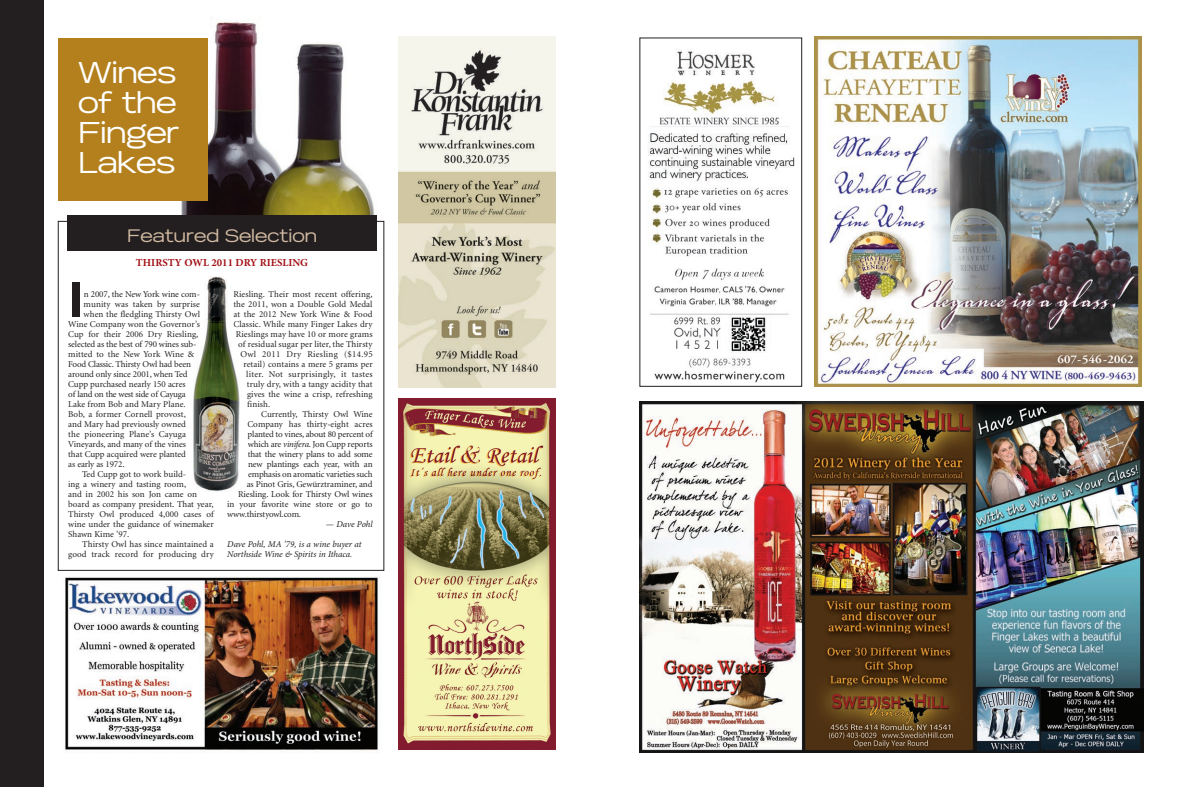
<style>
.page{position:relative;width:1191px;height:787px;background:#fff}
.page>*{position:absolute;margin:0;border:0;box-sizing:border-box;transform-origin:0 0}
.t1{font:700 49.3px "Reservation Wide";color:#231f20;scale:1.1 1}
.t2{font:30px/30px "Reservation Wide";letter-spacing:-.015em;color:#fff;text-align:justify}
.t3{font:18px "Reservation Wide";color:#d2bba2}
.t4{font:700 10.8px "Minion Pro";color:#a21217}
.t5{font:9px "Minion";color:#231f20}
.t6{font:italic 9px/10px "Minion Pro";letter-spacing:-.01em;color:#231f20}
.t7{font:9px "Minion";letter-spacing:.025em;color:#231f20}
.t8{font:9px "Minion";letter-spacing:-.02em;color:#231f20}
.t9{font:9px "Minion";letter-spacing:-.025em;color:#231f20}
.t10{font:9px "Minion";letter-spacing:.03em;color:#231f20}
.s1{font-family:"Minion Pro";font-style:italic}
</style>
<div class="page">
<img style="left:162px;top:22px;width:217px;height:199px">
<div style="left:58px;top:38px;width:149px;height:162px;background:#b3801d"></div>
<div style="left:0;top:0;width:44px;height:786px;background:#231f20"></div>
<div style="left:67px;top:215px;width:310px;height:35px;background:#231f20"></div>
<img style="left:398px;top:37px;width:158px;height:350px">
<img style="left:65px;top:576px;width:314px;height:175px">
<img style="left:814px;top:37px;width:327px;height:349px">
<img style="left:639px;top:401px;width:504px;height:351px">
<img style="left:398px;top:398px;width:157px;height:351px">
<img style="left:193px;top:276px;width:47px;height:216px">
<img style="left:648px;top:51px;width:147px;height:332px">
<div style="left:639px;top:38px;width:163px;height:348px;border:1px solid #231f20"></div>
<h2 class="t2" style="left:78px;top:58px;width:103px">Wines of the Finger Lakes</h2>
<h3 class="t3" style="left:127px;top:225px;width:191px">Featured Selection</h3>
<p class="t4" style="left:136px;top:258px;width:174px">THIRSTY OWL 2011 DRY RIESLING</p>
<h1 class="t1" style="left:68px;top:270px;width:15px">I</h1>
<p class="t5" style="left:84px;top:290px;width:118px">n 2007, the New York wine com-</p>
<p class="t5" style="left:84px;top:300px;width:118px">munity was taken by surprise</p>
<p class="t5" style="left:84px;top:310px;width:118px">when the fledgling Thirsty Owl</p>
<p class="t5" style="left:68px;top:320px;width:133px">Wine Company won the Governor’s</p>
<p class="t5" style="left:68px;top:330px;width:132px">Cup for their 2006 Dry Riesling,</p>
<p class="t5" style="left:68px;top:340px;width:130px">selected as the best of 790 wines sub-</p>
<p class="t5" style="left:68px;top:350px;width:127px">mitted to the New York Wine &amp;</p>
<p class="t8" style="left:68px;top:360px;width:124px">Food Classic. Thirsty Owl had been</p>
<p class="t5" style="left:68px;top:370px;width:121px">around only since 2001, when Ted</p>
<p class="t5" style="left:68px;top:380px;width:119px">Cupp purchased nearly 150 acres</p>
<p class="t9" style="left:68px;top:390px;width:119px">of land on the west side of Cayuga</p>
<p class="t5" style="left:68px;top:400px;width:119px">Lake from Bob and Mary Plane.</p>
<p class="t5" style="left:68px;top:410px;width:119px">Bob, a former Cornell provost,</p>
<p class="t5" style="left:68px;top:420px;width:119px">and Mary had previously owned</p>
<p class="t5" style="left:68px;top:430px;width:119px">the pioneering Plane’s Cayuga</p>
<p class="t5" style="left:68px;top:440px;width:119px">Vineyards, and many of the vines</p>
<p class="t5" style="left:68px;top:450px;width:119px">that Cupp acquired were planted</p>
<p class="t5" style="left:68px;top:460px;width:58px">as early as 1972.</p>
<p class="t5" style="left:82px;top:470px;width:105px">Ted Cupp got to work build-</p>
<p class="t5" style="left:68px;top:480px;width:119px">ing a winery and tasting room,</p>
<p class="t5" style="left:68px;top:490px;width:130px">and in 2002 his son Jon came on</p>
<p class="t5" style="left:68px;top:500px;width:147px">board as company president. That year,</p>
<p class="t5" style="left:68px;top:510px;width:147px">Thirsty Owl produced 4,000 cases of</p>
<p class="t5" style="left:68px;top:520px;width:147px">wine under the guidance of winemaker</p>
<p class="t5" style="left:68px;top:530px;width:62px">Shawn Kime ’97.</p>
<p class="t5" style="left:82px;top:540px;width:133px">Thirsty Owl has since maintained a</p>
<p class="t5" style="left:68px;top:550px;width:147px">good track record for producing dry</p>
<p class="t5" style="left:233px;top:290px;width:141px">Riesling. Their most recent offering,</p>
<p class="t5" style="left:233px;top:300px;width:141px">the 2011, won a Double Gold Medal</p>
<p class="t5" style="left:233px;top:310px;width:141px">at the 2012 New York Wine &amp; Food</p>
<p class="t5" style="left:233px;top:320px;width:141px">Classic. While many Finger Lakes dry</p>
<p class="t5" style="left:236px;top:330px;width:138px">Rieslings may have 10 or more grams</p>
<p class="t5" style="left:238px;top:340px;width:136px">of residual sugar per liter, the Thirsty</p>
<p class="t10" style="left:240px;top:350px;width:134px">Owl 2011 Dry Riesling ($14.95</p>
<p class="t5" style="left:243px;top:360px;width:131px">retail) contains a mere 5 grams per</p>
<p class="t7" style="left:246px;top:370px;width:128px">liter. Not surprisingly, it tastes</p>
<p class="t5" style="left:247px;top:380px;width:127px">truly dry, with a tangy acidity that</p>
<p class="t5" style="left:247px;top:390px;width:127px">gives the wine a crisp, refreshing</p>
<p class="t5" style="left:247px;top:400px;width:25px">finish.</p>
<p class="t5" style="left:261px;top:410px;width:113px">Currently, Thirsty Owl Wine</p>
<p class="t5" style="left:247px;top:420px;width:127px">Company has thirty-eight acres</p>
<p class="t5" style="left:248px;top:430px;width:126px">planted to vines, about 80 percent of</p>
<p class="t5" style="left:248px;top:440px;width:126px">which are <span class="s1">vinifera</span>. Jon Cupp reports</p>
<p class="t5" style="left:248px;top:450px;width:126px">that the winery plans to add some</p>
<p class="t5" style="left:248px;top:460px;width:126px">new plantings each year, with an</p>
<p class="t5" style="left:248px;top:470px;width:126px">emphasis on aromatic varieties such</p>
<p class="t5" style="left:247px;top:480px;width:127px">as Pinot Gris, Gewürztraminer, and</p>
<p class="t5" style="left:238px;top:490px;width:136px">Riesling. Look for Thirsty Owl wines</p>
<p class="t5" style="left:227px;top:500px;width:147px">in your favorite wine store or go to</p>
<p class="t5" style="left:227px;top:510px;width:75px">www.thirstyowl.com.</p>
<p class="t6" style="left:326px;top:520px;width:48px">— Dave Pohl</p>
<p class="t6" style="left:227px;top:540px;width:136px">Dave Pohl, MA ’79, is a wine buyer at<br>Northside Wine &amp; Spirits in Ithaca.</p>
</div>
